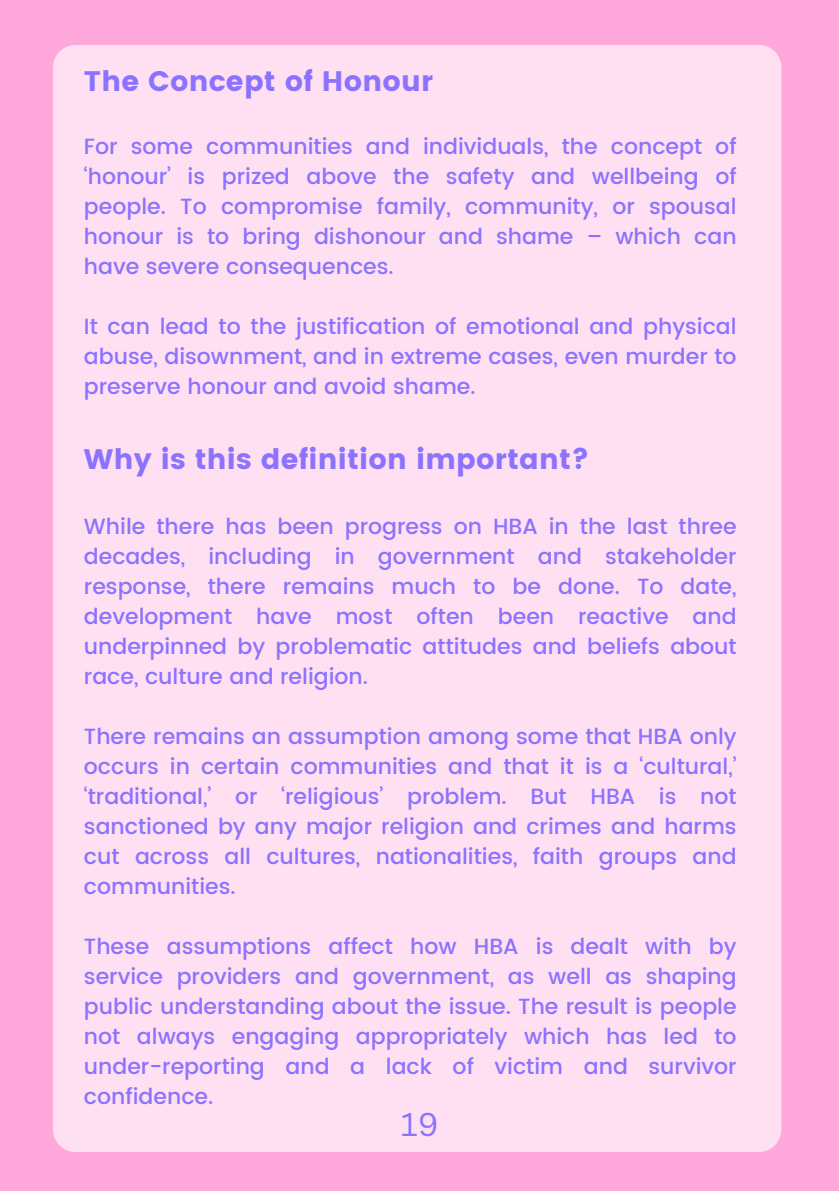
<style>
.page{position:relative;width:839px;height:1191px;background:#fff}
.page>*{position:absolute;margin:0;border:0;box-sizing:border-box;transform-origin:0 0}
.t1{font:32px "Canva Sans";color:#8b73ff}
.t2{font:28.2px "Poppins";letter-spacing:.01em;color:#8b73ff}
.t3{font:500 22px/30px "Poppins";color:#8b73ff;text-align:justify}
</style>
<div class="page">
<div style="left:0;top:0;width:838px;height:1191px;background:#ffa8dc"></div>
<div style="left:53px;top:45px;width:728px;height:1107px;background:#ffe0f2"></div>
<p class="t2" style="left:84px;top:65px;width:350px">The Concept of Honour</p>
<p class="t3" style="left:84px;top:131px;width:654px">For some communities and individuals, the concept of ‘honour’ is prized above the safety and wellbeing of people. To compromise family, community, or spousal honour is to bring dishonour and shame – which can have severe consequences.</p>
<p class="t3" style="left:84px;top:311px;width:654px">It can lead to the justification of emotional and physical abuse, disownment, and in extreme cases, even murder to preserve honour and avoid shame.</p>
<p class="t2" style="left:84px;top:443px;width:507px">Why is this definition important?</p>
<p class="t3" style="left:84px;top:511px;width:654px">While there has been progress on HBA in the last three decades, including in government and stakeholder response, there remains much to be done. To date, development have most often been reactive and underpinned by problematic attitudes and beliefs about race, culture and religion.</p>
<p class="t3" style="left:84px;top:721px;width:654px">There remains an assumption among some that HBA only occurs in certain communities and that it is a ‘cultural,’ ‘traditional,’ or ‘religious’ problem. But HBA is not sanctioned by any major religion and crimes and harms cut across all cultures, nationalities, faith groups and communities.</p>
<p class="t3" style="left:84px;top:931px;width:654px">These assumptions affect how HBA is dealt with by service providers and government, as well as shaping public understanding about the issue. The result is people not always engaging appropriately which has led to under-reporting and a lack of victim and survivor confidence.</p>
<p class="t1" style="left:401px;top:1102px;width:39px">19</p>
</div>
